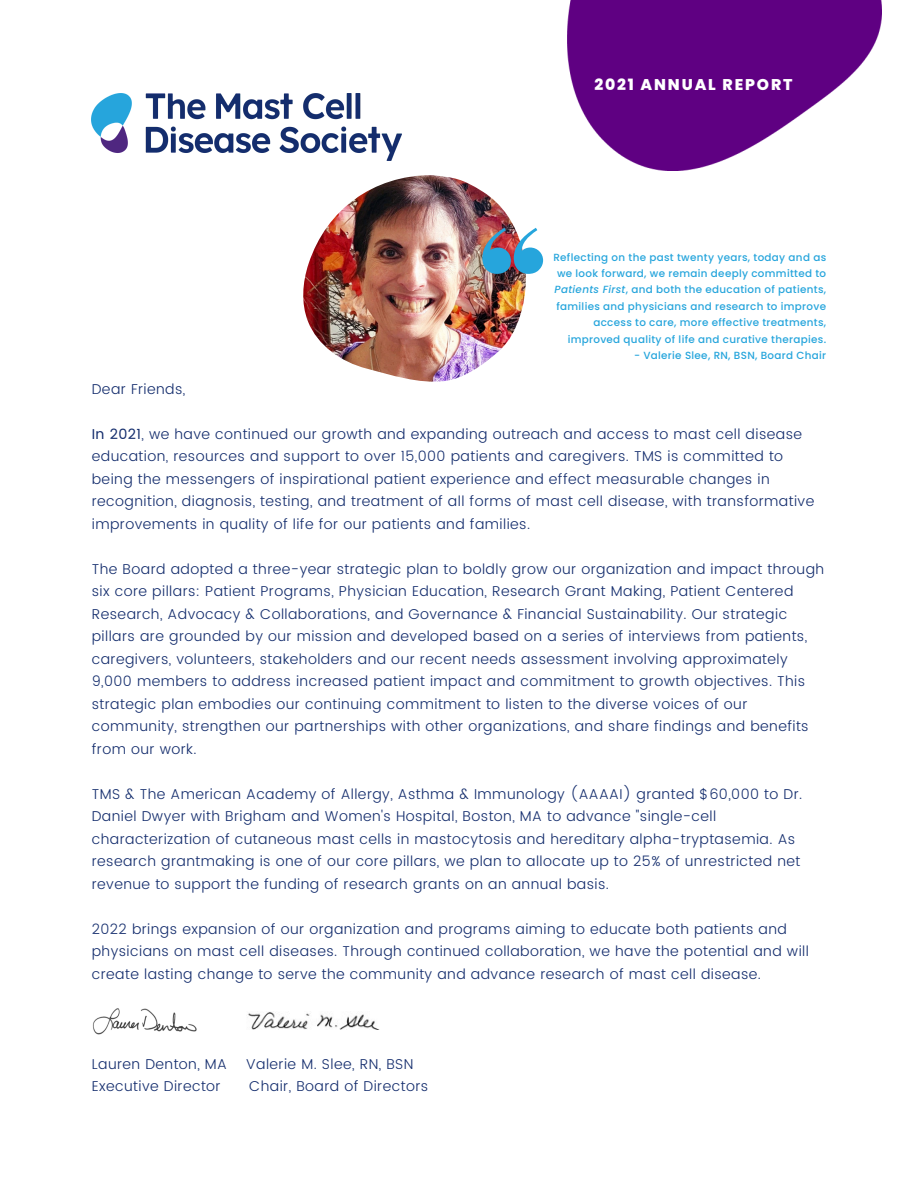
<style>
.page{position:relative;width:918px;height:1188px;background:#fff}
.page>*{position:absolute;margin:0;border:0;box-sizing:border-box;transform-origin:0 0}
.t1{font:800 15.6px "Poppins";letter-spacing:.12em;color:#fff}
.t2{font:300 14.25px/22.5px "Poppins";letter-spacing:.03em;color:#142d6d}
.t3{font:500 10.35px/16.4px "Poppins";letter-spacing:.03em;color:#26a5dc;text-align:right}
.s1{font-style:italic}
.s2{font-weight:400}
</style>
<div class="page">
<img style="left:92px;top:1008px;width:105px;height:27px">
<img style="left:248px;top:1012px;width:131px;height:18px">
<img style="left:92px;top:94px;width:309px;height:66px">
<img style="left:568px;top:0;width:314px;height:171px">
<img style="left:303px;top:175px;width:223px;height:207px">
<img style="left:482px;top:228px;width:61px;height:46px">
<p class="t1" style="left:594px;top:73px;width:200px">2021 ANNUAL REPORT</p>
<p class="t3" style="left:553px;top:249px;width:274px">Reflecting on the past twenty years, today and as we look forward, we remain deeply committed to <span class="s1">Patients First</span>, and both the education of patients, families and physicians and research to improve access to care, more effective treatments, improved quality of life and curative therapies.</p>
<p class="t3" style="left:634px;top:347px;width:194px">- Valerie Slee, RN, BSN, Board Chair</p>
<p class="t2" style="left:92px;top:378px;width:95px">Dear Friends,</p>
<p class="t2" style="left:92px;top:423px;width:724px"><span class="s2">In 2021</span>, we have continued our growth and expanding outreach and access to mast cell disease education, resources and support to over 15,000 patients and caregivers. TMS is committed to being the messengers of inspirational patient experience and effect measurable changes in recognition, diagnosis, testing, and treatment of all forms of mast cell disease, with transformative improvements in quality of life for our patients and families.</p>
<p class="t2" style="left:92px;top:558px;width:734px">The Board adopted a three-year strategic plan to boldly grow our organization and impact through six core pillars: Patient Programs, Physician Education, Research Grant Making, Patient Centered Research, Advocacy &amp; Collaborations, and Governance &amp; Financial Sustainability. Our strategic pillars are grounded by our mission and developed based on a series of interviews from patients, caregivers, volunteers, stakeholders and our recent needs assessment involving approximately 9,000 members to address increased patient impact and commitment to growth objectives. This strategic plan embodies our continuing commitment to listen to the diverse voices of our community, strengthen our partnerships with other organizations, and share findings and benefits from our work.</p>
<p class="t2" style="left:92px;top:783px;width:712px">TMS &amp; The American Academy of Allergy, Asthma &amp; Immunology (AAAAI) granted $60,000 to Dr.<br>Daniel Dwyer with Brigham and Women's Hospital, Boston, MA to advance "single-cell characterization of cutaneous mast cells in mastocytosis and hereditary alpha-tryptasemia. As research grantmaking is one of our core pillars, we plan to allocate up to 25% of unrestricted net revenue to support the funding of research grants on an annual basis.</p>
<p class="t2" style="left:92px;top:918px;width:719px">2022 brings expansion of our organization and programs aiming to educate both patients and physicians on mast cell diseases. Through continued collaboration, we have the potential and will create lasting change to serve the community and advance research of mast cell disease.</p>
<p class="t2" style="left:92px;top:1053px;width:137px">Lauren Denton, MA</p>
<p class="t2" style="left:246px;top:1053px;width:169px">Valerie M. Slee, RN, BSN</p>
<p class="t2" style="left:92px;top:1075px;width:130px">Executive Director</p>
<p class="t2" style="left:249px;top:1075px;width:180px">Chair, Board of Directors</p>
</div>
